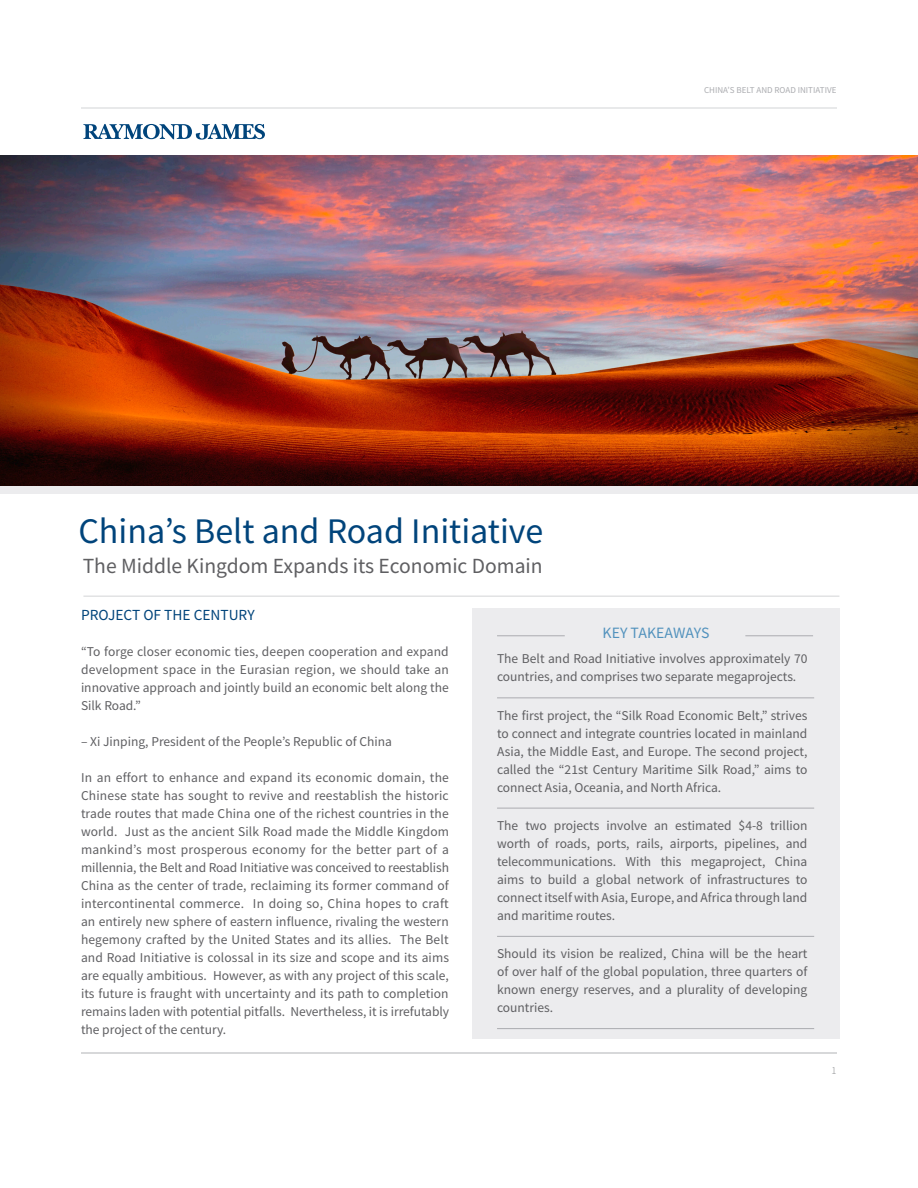
<style>
.page{position:relative;width:918px;height:1188px;background:#fff}
.page>*{position:absolute;margin:0;border:0;box-sizing:border-box;transform-origin:0 0}
.t1{font:36px "Source Sans Pro";color:#00447b}
.t2{font:21.6px "Source Sans Pro";color:#5f5f62}
.t3{font:15.75px "Source Sans Pro";color:#5292bd}
.t4{font:15.3px "Source Sans Pro";color:#00447b}
.Key_Takeaway_copy{font:13.5px/18px "Source Sans Pro";color:#5f5f62;text-align:justify}
.t5{font:300 10.5px "Source Sans Pro";color:#848689}
.t6{font:9px "Source Sans Pro";color:#abacb0}
</style>
<div class="page">
<hr style="left:81px;top:1053px;width:756px;height:1px;background:#d3d4d6">
<hr style="left:81px;top:108px;width:756px;height:1px;background:#d3d4d6">
<hr style="left:81px;top:1052px;width:756px;height:1px;background:#d3d4d6">
<svg style="left:83px;top:124px;width:182px;height:16px"></svg>
<div style="left:472px;top:608px;width:368px;height:431px;background:#ececee"></div>
<hr style="left:745px;top:635px;width:68px;height:1px;background:#abacb0">
<hr style="left:497px;top:635px;width:68px;height:1px;background:#abacb0">
<hr style="left:497px;top:697px;width:317px;height:1px;background:#abacb0">
<hr style="left:497px;top:808px;width:317px;height:1px;background:#abacb0">
<hr style="left:497px;top:936px;width:317px;height:1px;background:#abacb0">
<hr style="left:497px;top:1028px;width:317px;height:1px;background:#abacb0">
<hr style="left:83px;top:596px;width:756px;height:1px;background:#d3d4d6">
<img style="left:0;top:156px;width:918px;height:330px">
<div style="left:0;top:486px;width:918px;height:8px;background:#ececee"></div>
<p class="t6" style="left:704px;top:85px;width:134px">CHINA’S BELT AND ROAD INITIATIVE</p>
<p class="t1" style="left:78px;top:508px;width:467px">China’s Belt and Road Initiative</p>
<p class="t2" style="left:83px;top:552px;width:461px">The Middle Kingdom Expands its Economic Domain</p>
<p class="t4" style="left:81px;top:605px;width:175px">PROJECT OF THE CENTURY</p>
<p class="Key_Takeaway_copy" style="left:81px;top:642px;width:369px">“To forge closer economic ties, deepen cooperation and expand development space in the Eurasian region, we should take an innovative approach and jointly build an economic belt along the Silk Road.”</p>
<p class="Key_Takeaway_copy" style="left:81px;top:732px;width:312px">– Xi Jinping, President of the People’s Republic of China</p>
<p class="Key_Takeaway_copy" style="left:81px;top:768px;width:370px">In an effort to enhance and expand its economic domain, the Chinese state has sought to revive and reestablish the historic trade routes that made China one of the richest countries in the world. Just as the ancient Silk Road made the Middle Kingdom mankind’s most prosperous economy for the better part of a millennia, the Belt and Road Initiative was conceived to reestablish China as the center of trade, reclaiming its former command of intercontinental commerce. In doing so, China hopes to craft an entirely new sphere of eastern influence, rivaling the western hegemony crafted by the United States and its allies. The Belt and Road Initiative is colossal in its size and scope and its aims are equally ambitious. However, as with any project of this scale, its future is fraught with uncertainty and its path to completion remains laden with potential pitfalls. Nevertheless, it is irrefutably the project of the century.</p>
<p class="t3" style="left:603px;top:623px;width:108px">KEY TAKEAWAYS</p>
<p class="Key_Takeaway_copy" style="left:497px;top:650px;width:312px">The Belt and Road Initiative involves approximately 70 countries, and comprises two separate megaprojects.</p>
<p class="Key_Takeaway_copy" style="left:497px;top:706px;width:312px">The first project, the “Silk Road Economic Belt,” strives to connect and integrate countries located in mainland Asia, the Middle East, and Europe. The second project, called the “21st Century Maritime Silk Road,” aims to connect Asia, Oceania, and North Africa.</p>
<p class="Key_Takeaway_copy" style="left:497px;top:816px;width:312px">The two projects involve an estimated $4-8 trillion worth of roads, ports, rails, airports, pipelines, and telecommunications. With this megaproject, China aims to build a global network of infrastructures to connect itself with Asia, Europe, and Africa through land and maritime routes.</p>
<p class="Key_Takeaway_copy" style="left:497px;top:944px;width:312px">Should its vision be realized, China will be the heart of over half of the global population, three quarters of known energy reserves, and a plurality of developing countries.</p>
<p class="t5" style="left:831px;top:1064px;width:7px">1</p>
</div>
